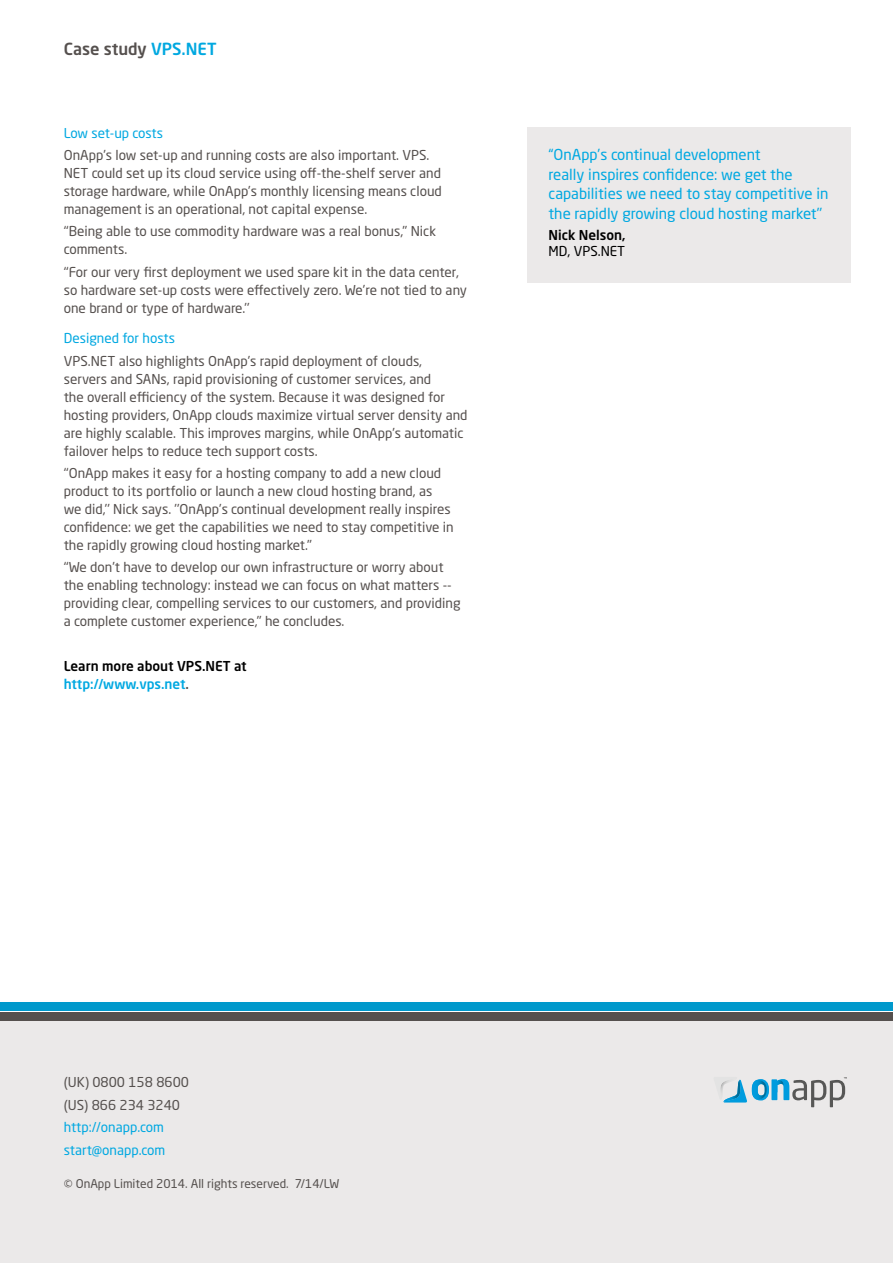
<style>
.page{position:relative;width:893px;height:1263px;background:#fff}
.page>*{position:absolute;margin:0;border:0;box-sizing:border-box;transform-origin:0 0}
.t1{font:500 16.5px "Neo Sans Std";color:#55504e}
.t2{font:15px/19.5px "Neo Sans Std";color:#00a8e1}
.t3{font:13.5px/18px "Neo Sans Std";color:#55504e}
.t4{font:13.5px/22.5px "Neo Sans Std";color:#00a8e1}
.t5{font:500 13.5px/18px "Neo Sans Std";color:#000}
.t6{font:13.5px "Neo Sans Std";color:#000}
.t7{font:12px "Neo Sans Std";color:#55504e}
.s1{color:#00a8e0}
.s2{color:#00a8e1}
.s3{color:#55504e}
</style>
<div class="page">
<div style="left:0;top:1020px;width:893px;height:243px;background:#ebe9e9"></div>
<div style="left:0;top:1012px;width:893px;height:8px;background:#55504e"></div>
<div style="left:0;top:1003px;width:893px;height:8px;background:#09c"></div>
<svg style="left:720px;top:1077px;width:127px;height:30px"></svg>
<img style="left:724px;top:1080px;width:16px;height:21px">
<div style="left:527px;top:128px;width:323px;height:155px;background:#ebe9e9"></div>
<p class="t1" style="left:64px;top:39px;width:154px">Case study <span class="s1">VPS.NET</span></p>
<p class="t4" style="left:64px;top:121px;width:101px">Low set-up costs</p>
<p class="t3" style="left:64px;top:146px;width:380px">OnApp’s low set-up and running costs are also important. VPS.<br>NET could set up its cloud service using off-the-shelf server and storage hardware, while OnApp’s monthly licensing means cloud management is an operational, not capital expense.</p>
<p class="t3" style="left:64px;top:222px;width:374px">‘‘Being able to use commodity hardware was a real bonus,’’ Nick comments.</p>
<p class="t3" style="left:64px;top:262px;width:405px">‘‘For our very first deployment we used spare kit in the data center, so hardware set-up costs were effectively zero. We’re not tied to any one brand or type of hardware.’’</p>
<p class="t4" style="left:64px;top:327px;width:113px">Designed for hosts</p>
<p class="t3" style="left:64px;top:351px;width:405px">VPS.NET also highlights OnApp’s rapid deployment of clouds, servers and SANs, rapid provisioning of customer services, and<br>the overall efficiency of the system. Because it was designed for hosting providers, OnApp clouds maximize virtual server density and are highly scalable. This improves margins, while OnApp’s automatic failover helps to reduce tech support costs.</p>
<p class="t3" style="left:64px;top:464px;width:391px">‘‘OnApp makes it easy for a hosting company to add a new cloud product to its portfolio or launch a new cloud hosting brand, as<br>we did,’’ Nick says. ’’OnApp’s continual development really inspires confidence: we get the capabilities we need to stay competitive in the rapidly growing cloud hosting market.’’</p>
<p class="t3" style="left:64px;top:558px;width:398px">‘‘We don’t have to develop our own infrastructure or worry about the enabling technology: instead we can focus on what matters -- providing clear, compelling services to our customers, and providing a complete customer experience,’’ he concludes.</p>
<p class="t5" style="left:64px;top:656px;width:184px">Learn more about VPS.NET at <span class="s2">http://www.vps.net</span><span class="s3">.</span></p>
<p class="t2" style="left:549px;top:145px;width:281px">“OnApp’s continual development<br>really inspires confidence: we get the capabilities we need to stay competitive in the rapidly growing cloud hosting market’’</p>
<p class="t5" style="left:549px;top:225px;width:79px">Nick Nelson,</p>
<p class="t6" style="left:549px;top:243px;width:78px">MD, VPS.NET</p>
<p class="t3" style="left:64px;top:1071px;width:127px;line-height:22.5px">(UK) 0800 158 8600 (US) 866 234 3240</p>
<p class="t4" style="left:64px;top:1116px;width:103px">http://onapp.com start@onapp.com</p>
<p class="t7" style="left:64px;top:1176px;width:277px">© OnApp Limited 2014. All rights reserved. 7/14/LW</p>
</div>
